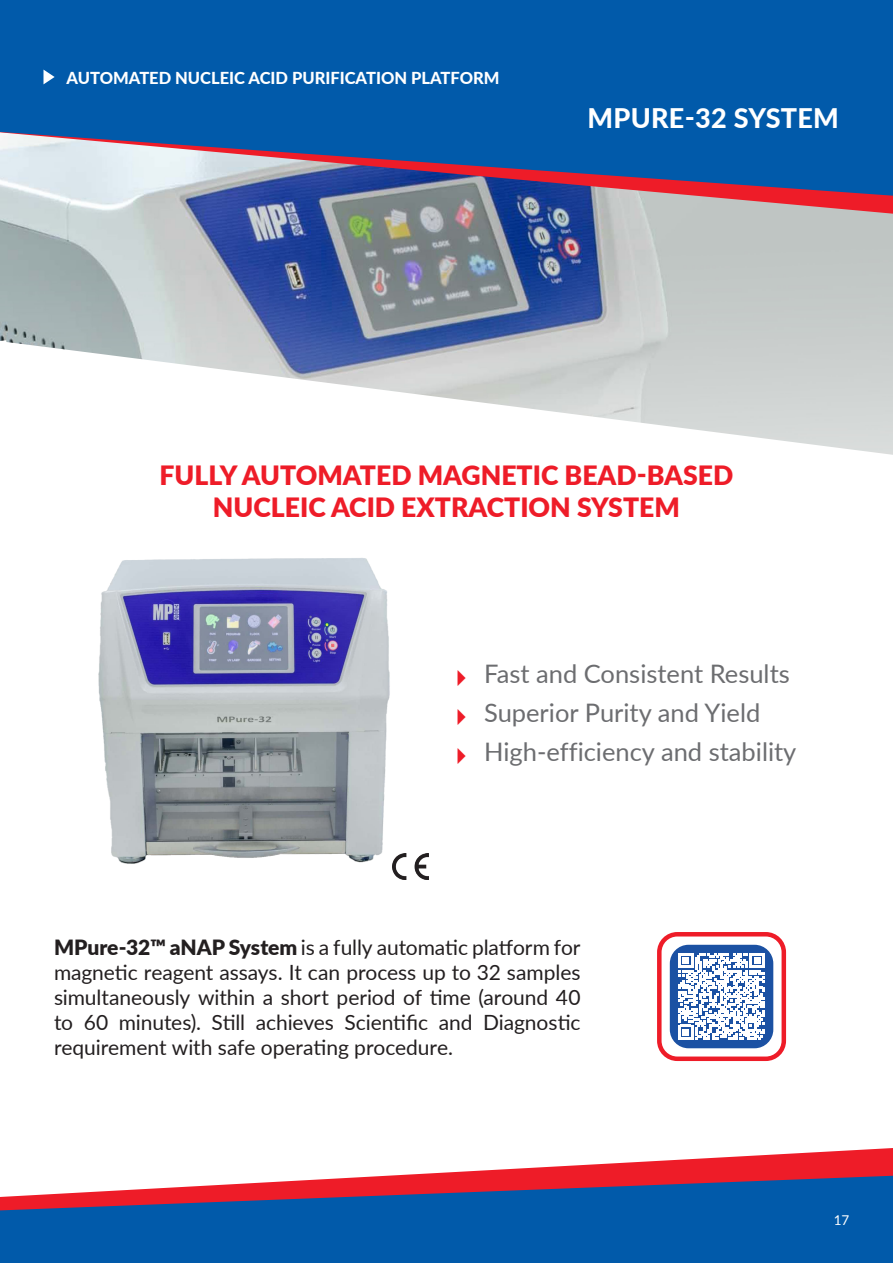
<style>
.page{position:relative;width:893px;height:1263px;background:#fff}
.page>*{position:absolute;margin:0;border:0;box-sizing:border-box;transform-origin:0 0}
.t1{font:800 27px "Lato";letter-spacing:.01em;color:#fff}
.t2{font:900 26.55px/32px "Lato";color:#ee1c28;text-align:center}
.t3{font:25.5px "Lato";color:#6c6d70}
.t4{font:21px/25.2px "Lato";letter-spacing:-.005em;color:#231f20;text-align:justify}
.t5{font:800 16.5px "Lato";color:#fff}
.t6{font:13.5px "Lato";color:#fff}
.s1{font-weight:900}
</style>
<div class="page">
<svg style="left:402px;top:1148px;width:491px;height:27px"></svg>
<svg style="left:0;top:1175px;width:893px;height:88px;background:#335a9b"></svg>
<img style="left:0;top:214px;width:893px;height:127px">
<svg style="left:0;top:196px;width:893px;height:18px;background:#9b90a4"></svg>
<svg style="left:0;top:0;width:893px;height:196px;background:#1e62a9"></svg>
<svg style="left:6px;top:341px;width:887px;height:114px"></svg>
<svg style="left:43px;top:70px;width:12px;height:14px"></svg>
<img style="left:98px;top:558px;width:331px;height:314px">
<img style="left:393px;top:854px;width:36px;height:25px">
<div style="left:657px;top:932px;width:129px;height:129px;border:4px solid #ee1c28;border-radius:18px"></div>
<div style="left:670px;top:945px;width:102px;height:102px;background:#1b51a3;border-radius:18px"></div>
<div style="left:670px;top:945px;width:103px;height:103px;border:2px solid #1b51a3;border-radius:18px"></div>
<svg style="left:678px;top:953px;width:86px;height:86px"></svg>
<p class="t5" style="left:67px;top:65px;width:434px">AUTOMATED NUCLEIC ACID PURIFICATION PLATFORM</p>
<p class="t1" style="left:588px;top:98px;width:253px">MPURE-32 SYSTEM</p>
<p class="t2" style="left:160px;top:458px;width:575px">FULLY AUTOMATED MAGNETIC BEAD-BASED<br>NUCLEIC ACID EXTRACTION SYSTEM</p>
<p class="t3" style="left:484px;top:656px;width:307px">Fast and Consistent Results</p>
<p class="t3" style="left:484px;top:695px;width:278px">Superior Purity and Yield</p>
<p class="t3" style="left:484px;top:734px;width:314px">High-efficiency and stability</p>
<p class="t4" style="left:54px;top:933px;width:528px"><span class="s1">MPure-32™ aNAP System</span> is a fully automatic platform for magnetic reagent assays. It can process up to 32 samples simultaneously within a short period of time (around 40 to 60 minutes). Still achieves Scientific and Diagnostic requirement with safe operating procedure.</p>
<p class="t6" style="left:834px;top:1210px;width:17px">17</p>
</div>
